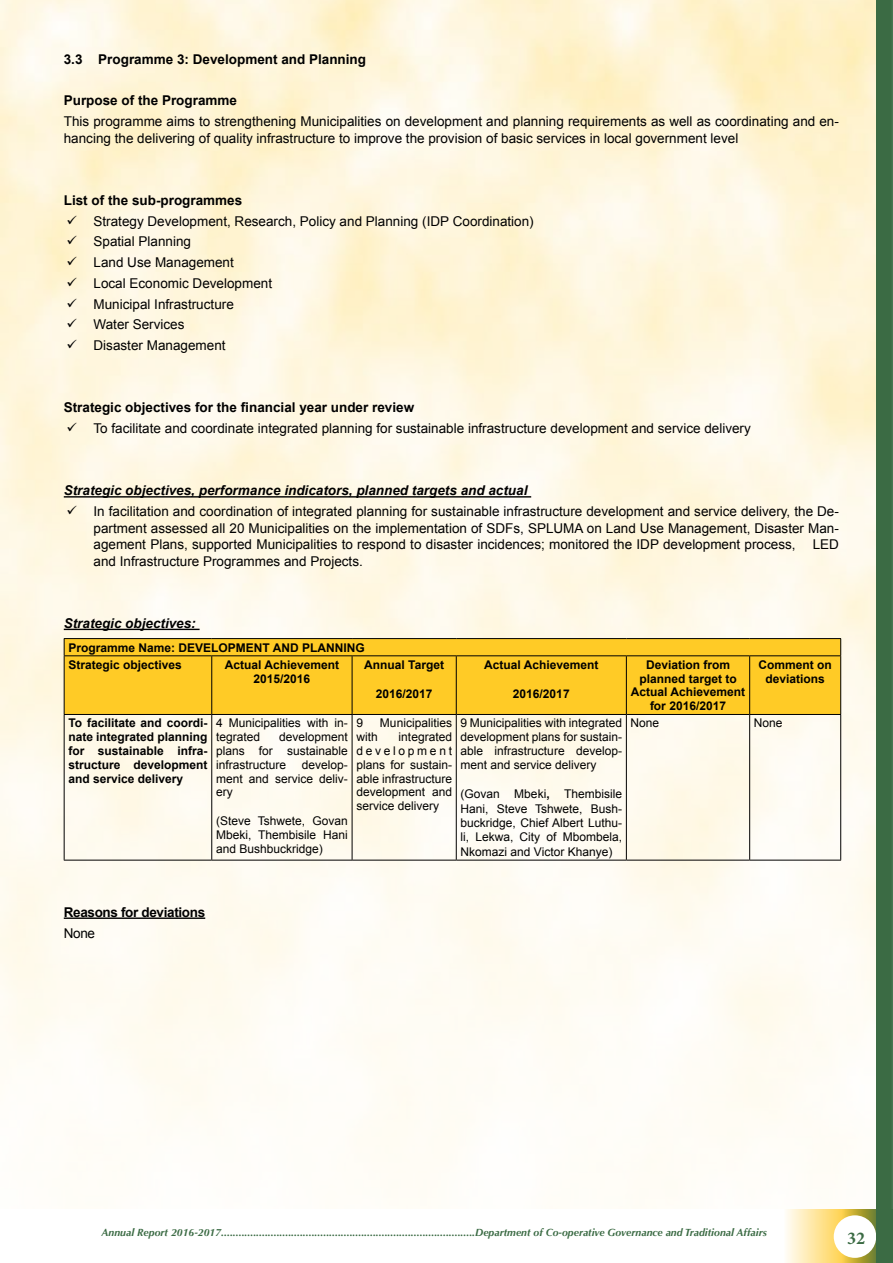
<style>
.page{position:relative;width:893px;height:1263px;background:#fff}
.page>*{position:absolute;margin:0;border:0;box-sizing:border-box;transform-origin:0 0}
.t1{font:700 18px "Minion Pro";color:#3b6b44}
.t2{font:13.5px/16.5px "Arial";color:#000}
.t3{font:700 13.5px "Arial";color:#000}
.t4{font:italic 700 13.5px "Arial";color:#000}
.t5{font:700 13.5px "Arial";letter-spacing:-.025em;color:#000}
.t6{font:12px/13.8px "Arial";color:#000;text-align:justify}
.t7{font:700 12px/13.8px "Arial";color:#000;text-align:center}
.t8{font:italic 700 10.5px "Optima";color:#3b6b44}
.s1{font-weight:700}
</style>
<div class="page">
<svg style="left:786px;top:1209px;width:56px;height:54px;background:#ffe8a8"></svg>
<svg style="left:842px;top:1209px;width:34px;height:54px"></svg>
<div style="left:834px;top:1215px;width:42px;height:43px;background:#fff;border-radius:50%"></div>
<div style="left:876px;top:0;width:17px;height:1263px;background:#3b6b44"></div>
<img style="left:0;top:0;width:876px;height:1189px">
<hr style="left:64px;top:496px;width:467px;height:2px;background:#000">
<hr style="left:64px;top:629px;width:136px;height:1px;background:#000">
<hr style="left:64px;top:917px;width:141px;height:2px;background:#000">
<div style="left:65px;top:639px;width:775px;height:75px;background:#ffcb26"></div>
<hr style="left:352px;top:860px;width:104px;height:1px;background:#000">
<hr style="left:456px;top:860px;width:170px;height:1px;background:#000">
<hr style="left:626px;top:860px;width:124px;height:1px;background:#000">
<hr style="left:750px;top:860px;width:91px;height:1px;background:#000">
<hr style="left:64px;top:714px;width:148px;height:1px;background:#000">
<hr style="left:212px;top:714px;width:140px;height:1px;background:#000">
<hr style="left:352px;top:714px;width:104px;height:1px;background:#000">
<hr style="left:456px;top:714px;width:170px;height:1px;background:#000">
<hr style="left:626px;top:714px;width:124px;height:1px;background:#000">
<hr style="left:750px;top:714px;width:91px;height:1px;background:#000">
<hr style="left:64px;top:860px;width:148px;height:1px;background:#000">
<hr style="left:212px;top:860px;width:140px;height:1px;background:#000">
<hr style="left:64px;top:638px;width:148px;height:1px;background:#000">
<hr style="left:212px;top:638px;width:140px;height:1px;background:#000">
<hr style="left:352px;top:638px;width:104px;height:1px;background:#000">
<hr style="left:456px;top:638px;width:170px;height:1px;background:#000">
<hr style="left:626px;top:638px;width:124px;height:1px;background:#000">
<hr style="left:750px;top:638px;width:91px;height:1px;background:#000">
<hr style="left:64px;top:655px;width:148px;height:1px;background:#000">
<hr style="left:212px;top:655px;width:140px;height:1px;background:#000">
<hr style="left:352px;top:655px;width:104px;height:1px;background:#000">
<hr style="left:456px;top:655px;width:170px;height:1px;background:#000">
<hr style="left:626px;top:655px;width:124px;height:1px;background:#000">
<hr style="left:750px;top:655px;width:91px;height:1px;background:#000">
<svg style="left:64px;top:639px;width:1px;height:16px"></svg>
<hr style="left:64px;top:656px;width:1px;height:58px;background:#000">
<hr style="left:64px;top:715px;width:1px;height:145px;background:#000">
<svg style="left:840px;top:639px;width:1px;height:16px"></svg>
<hr style="left:211px;top:656px;width:1px;height:58px;background:#000">
<hr style="left:352px;top:656px;width:1px;height:58px;background:#000">
<hr style="left:456px;top:656px;width:1px;height:58px;background:#000">
<hr style="left:626px;top:656px;width:1px;height:58px;background:#000">
<hr style="left:749px;top:656px;width:1px;height:58px;background:#000">
<hr style="left:840px;top:656px;width:1px;height:58px;background:#000">
<hr style="left:211px;top:715px;width:1px;height:145px;background:#000">
<hr style="left:352px;top:715px;width:1px;height:145px;background:#000">
<hr style="left:456px;top:715px;width:1px;height:145px;background:#000">
<hr style="left:626px;top:715px;width:1px;height:145px;background:#000">
<hr style="left:749px;top:715px;width:1px;height:145px;background:#000">
<hr style="left:840px;top:715px;width:1px;height:145px;background:#000">
<svg style="left:77px;top:226px;width:14px;height:1px"></svg>
<svg style="left:77px;top:246px;width:14px;height:1px"></svg>
<svg style="left:77px;top:267px;width:14px;height:1px"></svg>
<svg style="left:77px;top:288px;width:14px;height:1px"></svg>
<svg style="left:77px;top:309px;width:14px;height:1px"></svg>
<svg style="left:77px;top:329px;width:14px;height:1px"></svg>
<svg style="left:77px;top:350px;width:14px;height:1px"></svg>
<svg style="left:77px;top:433px;width:14px;height:1px"></svg>
<svg style="left:77px;top:516px;width:14px;height:1px"></svg>
<p class="t3" style="left:64px;top:50px;width:304px">3.3 Programme 3: Development and Planning</p>
<p class="t3" style="left:64px;top:92px;width:175px">Purpose of the Programme</p>
<p class="t2" style="left:64px;top:113px;width:777px">This programme aims to strengthening Municipalities on development and planning requirements as well as coordinating and en&shy;hancing the delivering of quality infrastructure to improve the provision of basic services in local government level</p>
<p class="t3" style="left:64px;top:191px;width:180px">List of the sub-programmes</p>
<p class="t2" style="left:67px;top:213px;width:469px">✓ Strategy Development, Research, Policy and Planning (IDP Coordination)</p>
<p class="t2" style="left:67px;top:233px;width:126px">✓ Spatial Planning</p>
<p class="t2" style="left:67px;top:254px;width:169px">✓ Land Use Management</p>
<p class="t2" style="left:67px;top:275px;width:207px">✓ Local Economic Development</p>
<p class="t2" style="left:67px;top:296px;width:169px">✓ Municipal Infrastructure</p>
<p class="t2" style="left:67px;top:316px;width:120px">✓ Water Services</p>
<p class="t2" style="left:67px;top:337px;width:161px">✓ Disaster Management</p>
<p class="t3" style="left:64px;top:399px;width:352px">Strategic objectives for the financial year under review</p>
<p class="t2" style="left:67px;top:420px;width:686px">✓ To facilitate and coordinate integrated planning for sustainable infrastructure development and service delivery</p>
<p class="t4" style="left:64px;top:482px;width:465px">Strategic objectives, performance indicators, planned targets and actual</p>
<p class="t2" style="left:94px;top:503px;width:747px;text-align:justify;text-indent:-27px">✓ In facilitation and coordination of integrated planning for sustainable infrastructure development and service delivery, the De&shy;partment assessed all 20 Municipalities on the implementation of SDFs, SPLUMA on Land Use Management, Disaster Man&shy;agement Plans, supported Municipalities to respond to disaster incidences; monitored the IDP development process,</p>
<p class="t2" style="left:813px;top:536px;width:28px">LED</p>
<p class="t2" style="left:94px;top:553px;width:271px">and Infrastructure Programmes and Projects.</p>
<p class="t4" style="left:64px;top:614px;width:134px">Strategic objectives:</p>
<p class="t7" style="left:68px;top:639px;width:298px;line-height:17.2px;text-align:left">Programme Name: DEVELOPMENT AND PLANN ING<br>Strategic objectives</p>
<p class="t7" style="left:225px;top:658px;width:116px">Actual Achievement<br>2015/2016</p>
<p class="t7" style="left:364px;top:658px;width:81px">Annual Target</p>
<p class="t7" style="left:376px;top:687px;width:58px">2016/2017</p>
<p class="t7" style="left:68px;top:717px;width:141px;text-align:justify">To facilitate and coordi&shy;nate integrated planning for sustainable infra&shy;structure development and service delivery</p>
<p class="t6" style="left:216px;top:716px;width:133px">4 Municipalities with in&shy;tegrated</p>
<p class="t6" style="left:216px;top:730px;width:133px;text-indent:63px">development plans for sustainable infrastructure</p>
<p class="t6" style="left:216px;top:758px;width:133px;text-indent:86px">develop&shy;ment and service deliv&shy;ery</p>
<p class="t6" style="left:216px;top:814px;width:133px">(Steve Tshwete, Govan Mbeki, Thembisile Hani and Bushbuckridge)</p>
<p class="t6" style="left:356px;top:716px;width:8px">9</p>
<p class="t6" style="left:380px;top:716px;width:74px">Municipalities</p>
<p class="t6" style="left:356px;top:730px;width:23px">with</p>
<p class="t6" style="left:356px;top:730px;width:97px;text-indent:42px">integrated development plans for sustain&shy;able infrastructure development and service delivery</p>
<p class="t7" style="left:484px;top:658px;width:116px">Actual Achievement</p>
<p class="t7" style="left:513px;top:687px;width:58px">2016/2017</p>
<p class="t6" style="left:460px;top:716px;width:163px">9 Municipalities with integrated development plans for sustain&shy;able infrastructure develop&shy;ment and service delivery</p>
<p class="t6" style="left:460px;top:787px;width:163px;line-height:14.4px">(Govan Mbeki<span class="s1">,</span> Thembisile Hani, Steve Tshwete, Bush&shy;buckridge, Chief Albert Luthu&shy;li, Lekwa, City of Mbombela, Nkomazi and Victor Khanye)</p>
<p class="t7" style="left:631px;top:658px;width:116px">Deviation from planned target to<br>Actual Achievement for 2016/2017</p>
<p class="t7" style="left:758px;top:658px;width:75px">Comment on deviations</p>
<p class="t6" style="left:631px;top:716px;width:30px">None</p>
<p class="t6" style="left:754px;top:716px;width:30px">None</p>
<p class="t5" style="left:64px;top:903px;width:143px">Reasons for deviations</p>
<p class="t2" style="left:64px;top:925px;width:33px">None</p>
<p class="t8" style="left:102px;top:1226px;width:667px">Annual Report 2016-2017.......................................................................................Department of Co-operative Governance and Traditional Affairs</p>
<h1 class="t1" style="left:847px;top:1225px;width:19px">32</h1>
</div>
